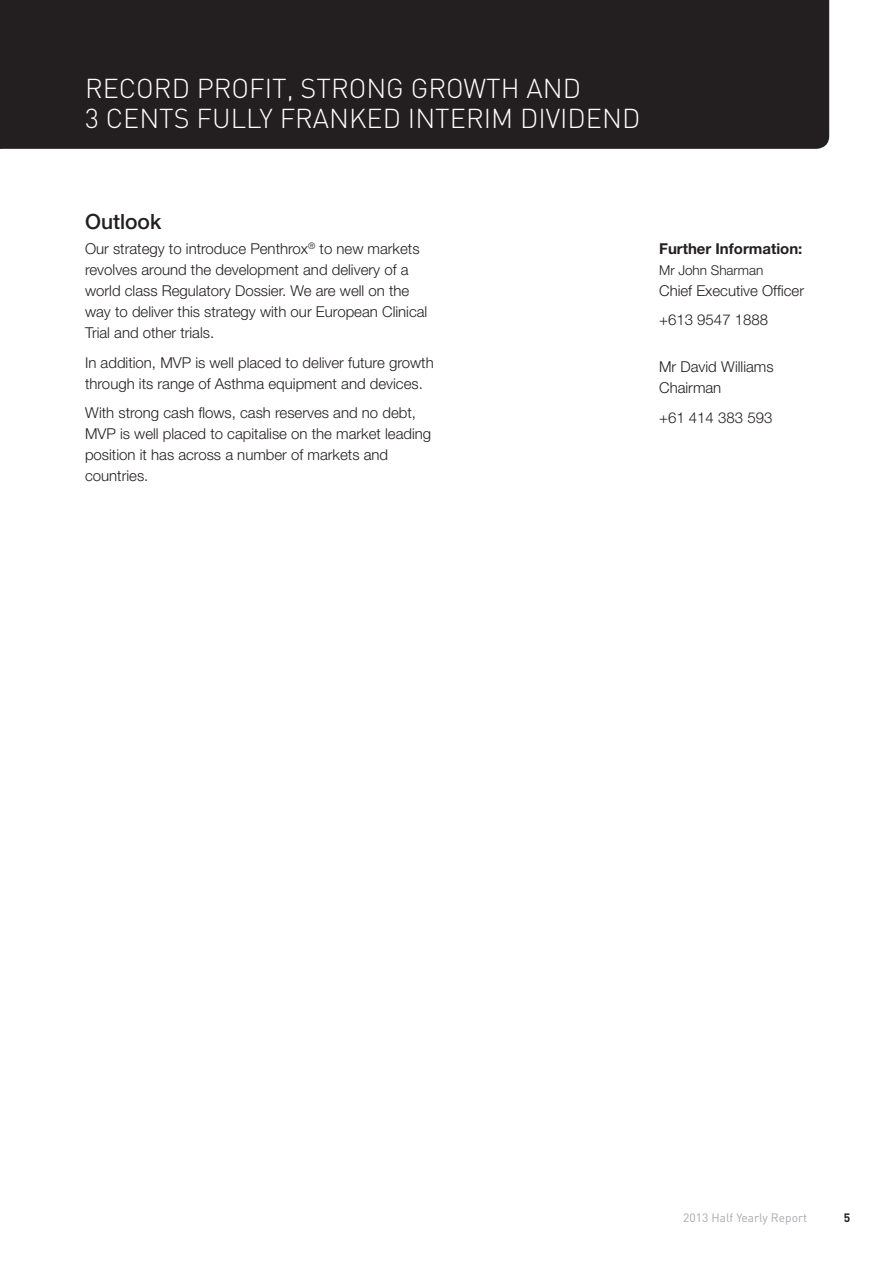
<style>
.page{position:relative;width:893px;height:1263px;background:#fff}
.page>*{position:absolute;margin:0;border:0;box-sizing:border-box;transform-origin:0 0}
.Header_caps_light{font:300 27px/30px "DIN";color:#fff}
.Large_sub{font:500 21px "Helvetica Neue";color:#231f20}
.body_copy{font:300 15px/21px "Helvetica Neue";color:#231f20}
.Small_Sub_Magenta{font:700 15px "Helvetica Neue";color:#231f20}
.Small_Sub_Magenta-2{font:300 13.5px "Helvetica Neue";color:#231f20}
.t1{font:12px "DIN";color:#a8a9ad}
.t2{font:700 12px "DIN";color:#231f20}
</style>
<div class="page">
<div style="left:11px;top:0;width:818px;height:149px;background:#231f20"></div>
<div style="left:0;top:0;width:11px;height:149px;background:#231f20"></div>
<div style="left:85px;top:30px;width:723px;height:98px;background:#231f20"></div>
<p class="Header_caps_light" style="left:85px;top:72px;width:557px">RECORD PROFIT, STRONG GROWTH AND<br>3 CENTS FULLY FRANKED INTERIM DIVIDEND</p>
<p class="Large_sub" style="left:85px;top:209px;width:78px">Outlook</p>
<p class="body_copy" style="left:85px;top:238px;width:344px">Our strategy to introduce Penthrox<sup>®</sup> to new markets revolves around the development and delivery of a world class Regulatory Dossier. We are well on the way to deliver this strategy with our European Clinical Trial and other trials.</p>
<p class="body_copy" style="left:85px;top:352px;width:350px">In addition, MVP is well placed to deliver future growth through its range of Asthma equipment and devices.</p>
<p class="body_copy" style="left:85px;top:402px;width:348px">With strong cash flows, cash reserves and no debt, MVP is well placed to capitalise on the market leading position it has across a number of markets and countries.</p>
<p class="Small_Sub_Magenta" style="left:659px;top:239px;width:145px">Further Information:</p>
<p class="Small_Sub_Magenta-2" style="left:659px;top:262px;width:106px">Mr John Sharman</p>
<p class="body_copy" style="left:659px;top:280px;width:147px">Chief Executive Officer</p>
<p class="body_copy" style="left:659px;top:309px;width:111px">+613 9547 1888</p>
<p class="body_copy" style="left:659px;top:356px;width:116px">Mr David Williams<br>Chairman</p>
<p class="body_copy" style="left:659px;top:406px;width:115px">+61 414 383 593</p>
<p class="t1" style="left:683px;top:1210px;width:125px">2013 Half Yearly Report</p>
<p class="t2" style="left:844px;top:1210px;width:8px">5</p>
</div>
